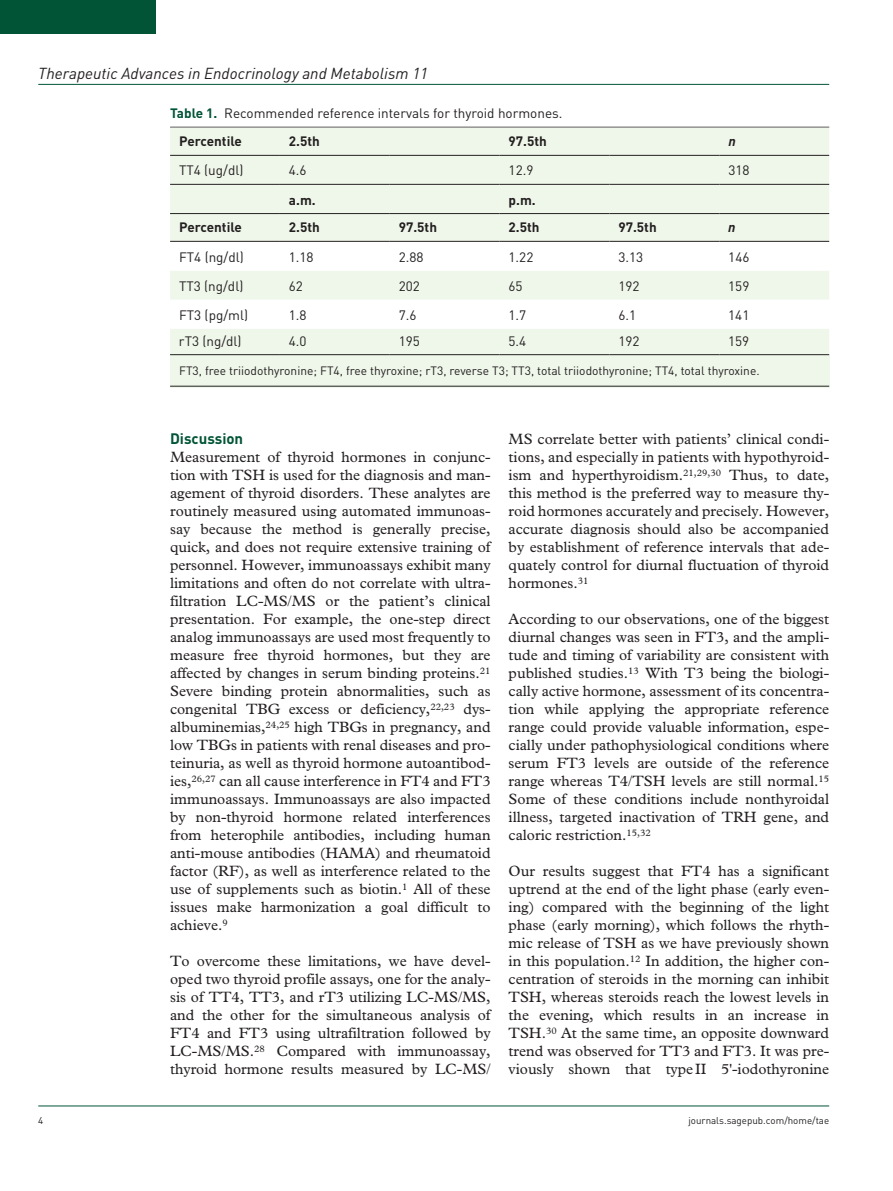
<style>
.page{position:relative;width:893px;height:1191px;background:#fff}
.page>*{position:absolute;margin:0;border:0;box-sizing:border-box;transform-origin:0 0}
.t1{font:italic 15.75px "DIN";color:#231f20}
.t2{font:15px/18px "Plantin Std";color:#231f20;text-align:justify}
.t3{font:700 15px "DIN";color:#015436}
.t4{font:13.5px/28.5px "DIN";color:#231f20}
.t5{font:700 13.5px "DIN";color:#231f20}
.t6{font:italic 700 13.5px "DIN";color:#231f20}
.t7{font:12px "DIN";color:#231f20}
.t8{font:9.75px "DIN";color:#231f20}
.s1{font-weight:700;color:#015436}
.s2{font-weight:700}
</style>
<div class="page">
<hr style="left:38px;top:84px;width:791px;height:1px;background:#015436">
<hr style="left:38px;top:1105px;width:791px;height:1px;background:#015436">
<div style="left:0;top:0;width:155px;height:34px;background:#015436"></div>
<div style="left:170px;top:355px;width:659px;height:33px;background:#eff7ea"></div>
<hr style="left:170px;top:127px;width:659px;height:1px;background:#231f20">
<hr style="left:170px;top:386px;width:659px;height:1px;background:#231f20">
<div style="left:170px;top:128px;width:659px;height:226px;background:#eff7ea"></div>
<svg style="left:170px;top:242px;width:659px;height:87px"></svg>
<hr style="left:170px;top:354px;width:110px;height:1px;background:#231f20">
<hr style="left:280px;top:354px;width:110px;height:1px;background:#231f20">
<hr style="left:390px;top:354px;width:110px;height:1px;background:#231f20">
<hr style="left:500px;top:354px;width:109px;height:1px;background:#231f20">
<hr style="left:609px;top:354px;width:110px;height:1px;background:#231f20">
<hr style="left:719px;top:354px;width:110px;height:1px;background:#231f20">
<hr style="left:170px;top:241px;width:110px;height:1px;background:#231f20">
<hr style="left:280px;top:241px;width:110px;height:1px;background:#231f20">
<hr style="left:390px;top:241px;width:110px;height:1px;background:#231f20">
<hr style="left:500px;top:241px;width:109px;height:1px;background:#231f20">
<hr style="left:609px;top:241px;width:110px;height:1px;background:#231f20">
<hr style="left:719px;top:241px;width:110px;height:1px;background:#231f20">
<hr style="left:170px;top:155px;width:110px;height:1px;background:#231f20">
<hr style="left:280px;top:155px;width:110px;height:1px;background:#231f20">
<hr style="left:390px;top:155px;width:110px;height:1px;background:#231f20">
<hr style="left:500px;top:155px;width:109px;height:1px;background:#231f20">
<hr style="left:609px;top:155px;width:110px;height:1px;background:#231f20">
<hr style="left:719px;top:155px;width:110px;height:1px;background:#231f20">
<hr style="left:170px;top:184px;width:110px;height:1px;background:#231f20">
<hr style="left:280px;top:184px;width:110px;height:1px;background:#231f20">
<hr style="left:390px;top:184px;width:110px;height:1px;background:#231f20">
<hr style="left:500px;top:184px;width:109px;height:1px;background:#231f20">
<hr style="left:609px;top:184px;width:110px;height:1px;background:#231f20">
<hr style="left:719px;top:184px;width:110px;height:1px;background:#231f20">
<hr style="left:280px;top:213px;width:110px;height:1px;background:#231f20">
<hr style="left:390px;top:213px;width:110px;height:1px;background:#231f20">
<hr style="left:500px;top:213px;width:109px;height:1px;background:#231f20">
<hr style="left:609px;top:213px;width:110px;height:1px;background:#231f20">
<hr style="left:170px;top:213px;width:110px;height:1px;background:#231f20">
<hr style="left:719px;top:213px;width:110px;height:1px;background:#231f20">
<p class="t1" style="left:38px;top:63px;width:391px">Therapeutic Advances in Endocrinology and Metabolism 11</p>
<p class="t4" style="left:179px;top:98px;width:385px;text-indent:-9px"><span class="s1">Table 1.</span> Recommended reference intervals for thyroid hormones.<br><span class="s2">Percentile</span></p>
<p class="t5" style="left:289px;top:133px;width:32px">2.5th</p>
<p class="t5" style="left:509px;top:133px;width:40px">97.5th</p>
<p class="t6" style="left:728px;top:133px;width:9px">n</p>
<p class="t4" style="left:179px;top:156px;width:66px">TT4 (ug/dl)</p>
<p class="t4" style="left:289px;top:156px;width:19px">4.6</p>
<p class="t4" style="left:509px;top:156px;width:26px">12.9</p>
<p class="t4" style="left:728px;top:156px;width:23px">318</p>
<p class="t5" style="left:289px;top:191px;width:28px">a.m.</p>
<p class="t5" style="left:509px;top:191px;width:29px">p.m.</p>
<p class="t5" style="left:179px;top:219px;width:64px">Percentile</p>
<p class="t5" style="left:289px;top:219px;width:32px">2.5th</p>
<p class="t5" style="left:399px;top:219px;width:40px">97.5th</p>
<p class="t5" style="left:509px;top:219px;width:32px">2.5th</p>
<p class="t5" style="left:618px;top:219px;width:40px">97.5th</p>
<p class="t6" style="left:728px;top:219px;width:9px">n</p>
<p class="t4" style="left:179px;top:242px;width:66px">FT4 (ng/dl)</p>
<p class="t4" style="left:289px;top:242px;width:26px">1.18</p>
<p class="t4" style="left:399px;top:242px;width:26px">2.88</p>
<p class="t4" style="left:509px;top:242px;width:26px">1.22</p>
<p class="t4" style="left:618px;top:242px;width:26px">3.13</p>
<p class="t4" style="left:728px;top:242px;width:23px">146</p>
<p class="t4" style="left:179px;top:271px;width:66px">TT3 (ng/dl)</p>
<p class="t4" style="left:289px;top:271px;width:16px">62</p>
<p class="t4" style="left:399px;top:271px;width:23px">202</p>
<p class="t4" style="left:509px;top:271px;width:16px">65</p>
<p class="t4" style="left:618px;top:271px;width:23px">192</p>
<p class="t4" style="left:728px;top:271px;width:23px">159</p>
<p class="t4" style="left:179px;top:300px;width:71px">FT3 (pg/ml)</p>
<p class="t4" style="left:289px;top:300px;width:19px">1.8</p>
<p class="t4" style="left:399px;top:300px;width:19px">7.6</p>
<p class="t4" style="left:509px;top:300px;width:19px">1.7</p>
<p class="t4" style="left:618px;top:300px;width:19px">6.1</p>
<p class="t4" style="left:728px;top:300px;width:23px">141</p>
<p class="t4" style="left:179px;top:326px;width:64px">rT3 (ng/dl)</p>
<p class="t4" style="left:289px;top:326px;width:19px">4.0</p>
<p class="t4" style="left:399px;top:326px;width:23px">195</p>
<p class="t4" style="left:508px;top:326px;width:19px">5.4</p>
<p class="t4" style="left:618px;top:326px;width:23px">192</p>
<p class="t4" style="left:728px;top:326px;width:23px">159</p>
<p class="t7" style="left:179px;top:363px;width:582px">FT3, free triiodothyronine; FT4, free thyroxine; rT3, reverse T3; TT3, total triiodothyronine; TT4, total thyroxine.</p>
<p class="t3" style="left:170px;top:429px;width:75px">Discussion</p>
<p class="t2" style="left:170px;top:448px;width:322px">Measurement of thyroid hormones in conjunc&shy;tion with TSH is used for the diagnosis and man&shy;agement of thyroid disorders. These analytes are routinely measured using automated immunoas&shy;say because the method is generally precise, quick, and does not require extensive training of personnel. However, immunoassays exhibit many limitations and often do not correlate with ultra&shy;filtration LC-MS/MS or the patient’s clinical presentation. For example, the one-step direct analog immunoassays are used most frequently to measure free thyroid hormones, but they are affected by changes in serum binding proteins.<sup>21<br></sup>Severe binding protein abnormalities, such as congenital TBG excess or deficiency,<sup>22,23</sup> dys&shy;albuminemias,<sup>24,25</sup> high TBGs in pregnancy, and low TBGs in patients with renal diseases and pro&shy;teinuria, as well as thyroid hormone autoantibod&shy;ies,<sup>26,27</sup> can all cause interference in FT4 and FT3 immunoassays. Immunoassays are also impacted by non-thyroid hormone related interferences from heterophile antibodies, including human anti-mouse antibodies (HAMA) and rheumatoid factor (RF), as well as interference related to the use of supplements such as biotin.<sup>1</sup> All of these issues make harmonization a goal difficult to achieve.<sup>9</sup></p>
<p class="t2" style="left:170px;top:952px;width:322px">To overcome these limitations, we have devel&shy;oped two thyroid profile assays, one for the analy&shy;sis of TT4, TT3, and rT3 utilizing LC-MS/MS, and the other for the simultaneous analysis of FT4 and FT3 using ultrafiltration followed by LC-MS/MS.<sup>28</sup> Compared with immunoassay, thyroid hormone results measured by LC-MS/</p>
<p class="t2" style="left:509px;top:430px;width:322px">MS correlate better with patients’ clinical condi&shy;tions, and especially in patients with hypothyroid&shy;ism and hyperthyroidism.<sup>21,29,30</sup> Thus, to date, this method is the preferred way to measure thy&shy;roid hormones accurately and precisely. However, accurate diagnosis should also be accompanied by establishment of reference intervals that ade&shy;quately control for diurnal fluctuation of thyroid hormones.<sup>31</sup></p>
<p class="t2" style="left:509px;top:610px;width:322px">According to our observations, one of the biggest diurnal changes was seen in FT3, and the ampli&shy;tude and timing of variability are consistent with published studies.<sup>13</sup> With T3 being the biologi&shy;cally active hormone, assessment of its concentra&shy;tion while applying the appropriate reference range could provide valuable information, espe&shy;cially under pathophysiological conditions where serum FT3 levels are outside of the reference range whereas T4/TSH levels are still normal.<sup>15<br></sup>Some of these conditions include nonthyroidal illness, targeted inactivation of TRH gene, and caloric restriction.<sup>15,32</sup></p>
<p class="t2" style="left:509px;top:862px;width:322px">Our results suggest that FT4 has a significant uptrend at the end of the light phase (early even&shy;ing) compared with the beginning of the light phase (early morning), which follows the rhyth&shy;mic release of TSH as we have previously shown in this population.<sup>12</sup> In addition, the higher con&shy;centration of steroids in the morning can inhibit TSH, whereas steroids reach the lowest levels in the evening, which results in an increase in TSH.<sup>30</sup> At the same time, an opposite downward trend was observed for TT3 and FT3. It was pre&shy;viously shown that type II 5'-iodothyronine</p>
<p class="t8" style="left:38px;top:1114px;width:7px">4</p>
<p class="t8" style="left:688px;top:1114px;width:142px">journals.sagepub.com/home/tae</p>
</div>
